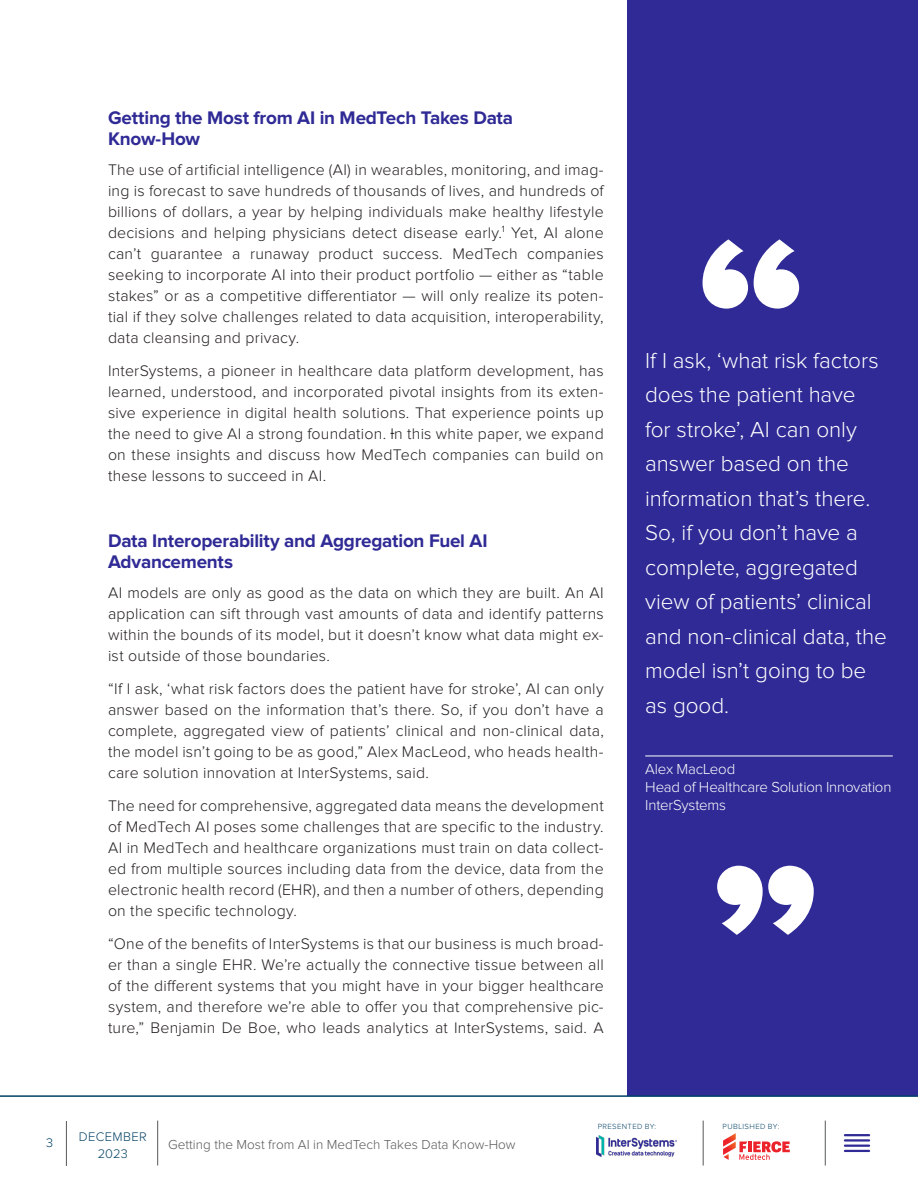
<style>
.page{position:relative;width:918px;height:1188px;background:#fff}
.page>*{position:absolute;margin:0;border:0;box-sizing:border-box;transform-origin:0 0}
.t1{font:300 22.5px/34.5px "Proxima Nova";letter-spacing:-.005em;color:#fff}
.t2{font:700 18.9px/21px "Proxima Nova";letter-spacing:-.015em;color:#2f2a95}
.t3{font:300 15.9px/21px "Proxima Nova";letter-spacing:.015em;color:#231f20;text-align:justify}
.t4{font:300 15px/18px "Proxima Nova";letter-spacing:-.015em;color:#fff}
.t5{font:300 13.5px "Proxima Nova";color:#57585a}
.t6{font:300 12.9px/16.5px "Proxima Nova";letter-spacing:.025em;color:#044265;text-align:center}
.t7{font:300 12.9px "Proxima Nova";color:#004165}
.t8{font:300 7.8px "Proxima Nova";letter-spacing:.05em;color:#044265}
</style>
<div class="page">
<div style="left:628px;top:0;width:290px;height:1115px;background:#2f2a95"></div>
<hr style="left:645px;top:756px;width:248px;height:1px;background:#fff">
<svg style="left:703px;top:239px;width:96px;height:70px"></svg>
<svg style="left:717px;top:866px;width:97px;height:69px"></svg>
<svg style="left:0;top:1095px;width:918px;height:71px"></svg>
<hr style="left:66px;top:1121px;width:1px;height:45px;background:#57585a">
<hr style="left:157px;top:1121px;width:1px;height:45px;background:#57585a">
<hr style="left:825px;top:1121px;width:1px;height:45px;background:#57585a">
<hr style="left:703px;top:1121px;width:1px;height:45px;background:#57585a">
<img style="left:596px;top:1135px;width:80px;height:22px">
<hr style="left:844px;top:1134px;width:26px;height:2px;background:#2f2a95">
<hr style="left:844px;top:1139px;width:26px;height:3px;background:#2f2a95">
<hr style="left:844px;top:1145px;width:26px;height:2px;background:#2f2a95">
<hr style="left:844px;top:1150px;width:26px;height:2px;background:#2f2a95">
<svg style="left:723px;top:1133px;width:67px;height:27px"></svg>
<p class="t2" style="left:108px;top:107px;width:407px">Getting the Most from AI in MedTech Takes Data<br>Know-How</p>
<p class="t3" style="left:108px;top:159px;width:497px">The use of artificial intelligence (AI) in wearables, monitoring, and imag&shy;ing is forecast to save hundreds of thousands of lives, and hundreds of billions of dollars, a year by helping individuals make healthy lifestyle decisions and helping physicians detect disease early.<sup>1</sup> Yet, AI alone can’t guarantee a runaway product success. MedTech companies seeking to incorporate AI into their product portfolio — either as “table stakes” or as a competitive differentiator — will only realize its poten&shy;tial if they solve challenges related to data acquisition, interoperability, data cleansing and privacy.</p>
<p class="t3" style="left:108px;top:360px;width:497px">InterSystems, a pioneer in healthcare data platform development, has learned, understood, and incorporated pivotal insights from its exten&shy;sive experience in digital health solutions. That experience points up the need to give AI a strong foundation. In this white paper, we expand on these insights and discuss how MedTech companies can build on these lessons to succeed in AI.</p>
<p class="t2" style="left:108px;top:530px;width:381px">Data Interoperability and Aggregation Fuel AI<br>Advancements</p>
<p class="t3" style="left:108px;top:582px;width:497px">AI models are only as good as the data on which they are built. An AI application can sift through vast amounts of data and identify patterns within the bounds of its model, but it doesn’t know what data might ex&shy;ist outside of those boundaries.</p>
<p class="t3" style="left:108px;top:678px;width:497px">“If I ask, ‘what risk factors does the patient have for stroke’, AI can only answer based on the information that’s there. So, if you don’t have a complete, aggregated view of patients’ clinical and non-clinical data, the model isn’t going to be as good,” Alex MacLeod, who heads health&shy;care solution innovation at InterSystems, said.</p>
<p class="t3" style="left:108px;top:795px;width:497px">The need for comprehensive, aggregated data means the development of MedTech AI poses some challenges that are specific to the industry.<br>AI in MedTech and healthcare organizations must train on data collect&shy;ed from multiple sources including data from the device, data from the electronic health record (EHR), and then a number of others, depending on the specific technology.</p>
<p class="t3" style="left:108px;top:933px;width:497px">“One of the benefits of InterSystems is that our business is much broad&shy;er than a single EHR. We’re actually the connective tissue between all of the different systems that you might have in your bigger healthcare system, and therefore we’re able to offer you that comprehensive pic&shy;ture,” Benjamin De Boe, who leads analytics at InterSystems, said. A</p>
<p class="t1" style="left:645px;top:344px;width:243px">If I ask, ‘what risk factors does the patient have<br>for stroke’, AI can only answer based on the information that’s there.<br>So, if you don’t have a complete, aggregated view of patients’ clinical and non-clinical data, the model isn’t going to be as good.</p>
<p class="t4" style="left:645px;top:761px;width:248px">Alex MacLeod<br>Head of Healthcare Solution Innovation<br>InterSystems</p>
<p class="t6" style="left:79px;top:1129px;width:69px">DECEMBER<br>2023</p>
<p class="t7" style="left:46px;top:1136px;width:9px">3</p>
<p class="t5" style="left:168px;top:1137px;width:349px">Getting the Most from AI in MedTech Takes Data Know-How</p>
<p class="t8" style="left:598px;top:1122px;width:60px">PRESENTED BY:</p>
<p class="t8" style="left:723px;top:1122px;width:58px">PUBLISHED BY:</p>
</div>
